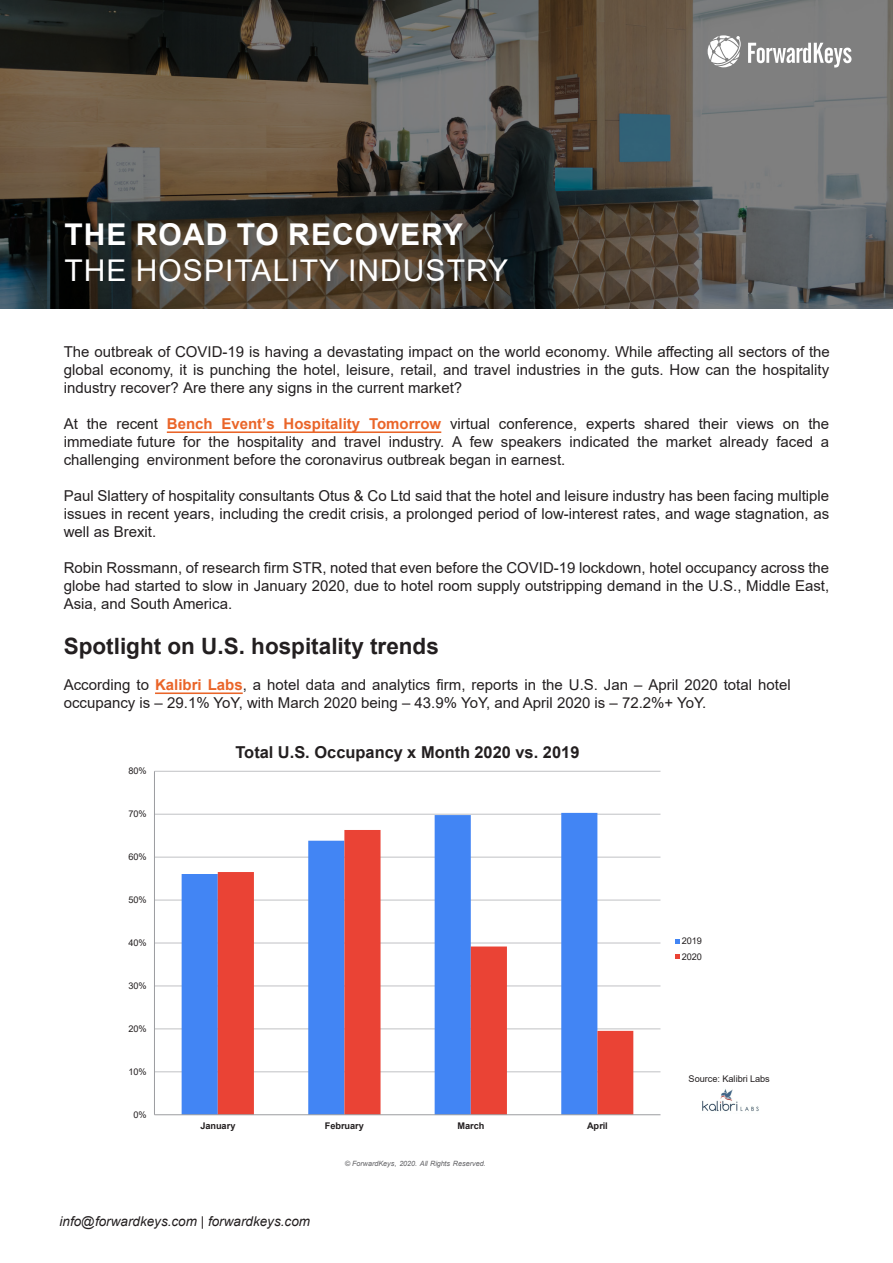
<style>
.page{position:relative;width:893px;height:1263px;background:#fff}
.page>*{position:absolute;margin:0;border:0;box-sizing:border-box;transform-origin:0 0}
.t1{font:30px "Arial";letter-spacing:.035em;color:#fff}
.t2{font:700 30px "Arial";letter-spacing:.035em;color:#fff}
.t3{font:700 22.5px "Arial";color:#231f20}
.t4{font:700 16.5px "Arial";color:#231f20}
.t5{font:15px/18px "Arial";color:#231f20;text-align:justify}
.t6{font:italic 13.5px "Arial";color:#231f20}
.t7{font:9.15px/15.6px "Arial";letter-spacing:-.01em;color:#231f20}
.t8{font:700 9.15px "Arial";letter-spacing:-.01em;color:#231f20}
.t9{font:italic 7.2px "Arial";letter-spacing:-.01em;color:#636366}
.s1{font-weight:700;color:#ea6529}
</style>
<div class="page">
<svg style="left:0;top:0;width:893px;height:308px;background:#514c44"></svg>
<svg style="left:748px;top:43px;width:103px;height:25px"></svg>
<svg style="left:708px;top:35px;width:33px;height:32px"></svg>
<hr style="left:154px;top:1071px;width:506px;height:1px;background:#c0c1c4">
<hr style="left:154px;top:1029px;width:506px;height:1px;background:#c0c1c4">
<hr style="left:154px;top:986px;width:506px;height:1px;background:#c0c1c4">
<hr style="left:154px;top:943px;width:506px;height:1px;background:#c0c1c4">
<hr style="left:154px;top:900px;width:506px;height:1px;background:#c0c1c4">
<hr style="left:154px;top:857px;width:506px;height:1px;background:#c0c1c4">
<hr style="left:154px;top:814px;width:506px;height:1px;background:#c0c1c4">
<hr style="left:154px;top:771px;width:506px;height:1px;background:#c0c1c4">
<svg style="left:182px;top:813px;width:415px;height:301px;fill:#4285f4"></svg>
<svg style="left:218px;top:830px;width:415px;height:284px"></svg>
<hr style="left:154px;top:771px;width:1px;height:344px;background:#9b9ca0">
<hr style="left:154px;top:1114px;width:506px;height:1px;background:#9b9ca0">
<svg style="left:675px;top:939px;width:5px;height:4px"></svg>
<svg style="left:675px;top:954px;width:5px;height:5px"></svg>
<img style="left:702px;top:1089px;width:57px;height:23px">
<hr style="left:167px;top:431px;width:274px;height:2px;background:#ea6529">
<hr style="left:155px;top:692px;width:88px;height:2px;background:#ea6529">
<p class="t2" style="left:64px;top:213px;width:400px">THE ROAD TO RECOVERY</p>
<p class="t1" style="left:64px;top:249px;width:445px">THE HOSPITALITY INDUSTRY</p>
<p class="t5" style="left:64px;top:343px;width:768px">The outbreak of COVID-19 is having a devastating impact on the world economy. While affecting all sectors of the global economy, it is punching the hotel, leisure, retail, and travel industries in the guts. How can the hospitality industry recover? Are there any signs in the current market?</p>
<p class="t5" style="left:64px;top:415px;width:767px">At the recent <span class="s1">Bench Event’s Hospitality Tomorrow</span> virtual conference, experts shared their views on the immediate future for the hospitality and travel industry. A few speakers indicated the market already faced a challenging environment before the coronavirus outbreak began in earnest.</p>
<p class="t5" style="left:64px;top:487px;width:767px">Paul Slattery of hospitality consultants Otus &amp; Co Ltd said that the hotel and leisure industry has been facing multiple issues in recent years, including the credit crisis, a prolonged period of low-interest rates, and wage stagnation, as well as Brexit.</p>
<p class="t5" style="left:64px;top:559px;width:767px">Robin Rossmann, of research firm STR, noted that even before the COVID-19 lockdown, hotel occupancy across the globe had started to slow in January 2020, due to hotel room supply outstripping demand in the U.S., Middle East, Asia, and South America.</p>
<p class="t3" style="left:64px;top:630px;width:377px">Spotlight on U.S. hospitality trends</p>
<p class="t5" style="left:64px;top:676px;width:728px">According to <span class="s1">Kalibri Labs</span>, a hotel data and analytics firm, reports in the U.S. Jan – April 2020 total hotel occupancy is – 29.1% YoY, with March 2020 being – 43.9% YoY, and April 2020 is – 72.2%+ YoY.</p>
<p class="t7" style="left:128px;top:763px;width:20px">80%</p>
<p class="t7" style="left:128px;top:806px;width:20px">70%</p>
<p class="t7" style="left:128px;top:849px;width:20px">60%</p>
<p class="t7" style="left:128px;top:892px;width:20px">50%</p>
<p class="t7" style="left:128px;top:935px;width:20px">40%</p>
<p class="t7" style="left:128px;top:978px;width:20px">30%</p>
<p class="t7" style="left:128px;top:1021px;width:20px">20%</p>
<p class="t7" style="left:128px;top:1064px;width:20px">10%</p>
<p class="t7" style="left:134px;top:1107px;width:15px">0%</p>
<p class="t4" style="left:236px;top:740px;width:345px">Total U.S. Occupancy x Month 2020 vs. 2019</p>
<p class="t8" style="left:200px;top:1119px;width:37px">January</p>
<p class="t8" style="left:325px;top:1119px;width:41px">February</p>
<p class="t8" style="left:457px;top:1119px;width:28px">March</p>
<p class="t8" style="left:587px;top:1119px;width:22px">April</p>
<p class="t9" style="left:345px;top:1159px;width:143px">© ForwardKeys, 2020. All Rights Reserved.</p>
<p class="t6" style="left:60px;top:1212px;width:252px">info@forwardkeys.com | forwardkeys.com</p>
<p class="t7" style="left:682px;top:933px;width:22px">2019<br>2020</p>
<p class="t7" style="left:689px;top:1071px;width:83px">Source: Kalibri Labs</p>
</div>
